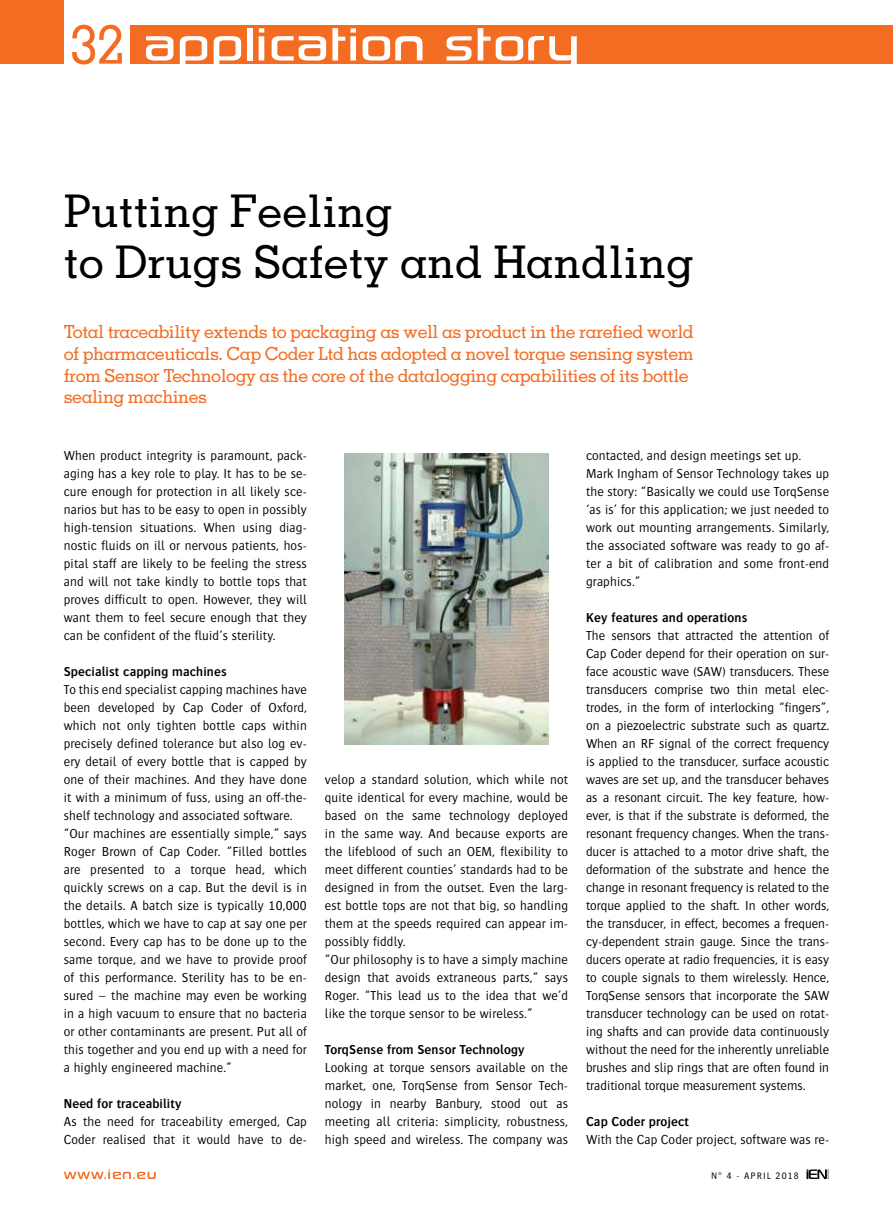
<style>
.page{position:relative;width:893px;height:1212px;background:#fff}
.page>*{position:absolute;margin:0;border:0;box-sizing:border-box;transform-origin:0 0}
.t1{font:66px "Sony Sketch EF";letter-spacing:-.01em;color:#fff}
.t2{font:500 54px "Memphis LT Std";color:#f36c21}
.t3{font:500 45px/51px "Memphis LT Std";color:#000}
.t4{font:500 18px/21.6px "Memphis LT Std";letter-spacing:-.03em;color:#f36c21}
.t5{font:300 13.5px/18px "Bosis Std";letter-spacing:.01em;color:#000}
.t6{font:600 13.5px "Bosis";letter-spacing:.01em;color:#000}
.t7{font:300 9.75px "Bosis Std";letter-spacing:.11em;color:#000}
</style>
<div class="page">
<div style="left:0;top:0;width:64px;height:64px;background:#f36c21"></div>
<svg style="left:806px;top:1169px;width:23px;height:10px"></svg>
<svg style="left:64px;top:1169px;width:92px;height:10px"></svg>
<div style="left:131px;top:26px;width:762px;height:38px;background:#f36c21"></div>
<img style="left:345px;top:453px;width:203px;height:291px">
<h2 class="t2" style="left:70px;top:11px;width:55px">32</h2>
<h1 class="t1" style="left:142px;top:7px;width:439px">application story</h1>
<h3 class="t3" style="left:64px;top:185px;width:631px">Putting Feeling<br>to Drugs Safety and Handling</h3>
<p class="t4" style="left:64px;top:321px;width:632px">Total traceability extends to packaging as well as product in the rarefied world of pharmaceuticals. Cap Coder Ltd has adopted a novel torque sensing system from Sensor Technology as the core of the datalogging capabilities of its bottle sealing machines</p>
<p class="t5" style="left:64px;top:446px;width:245px;text-align:justify">When product integrity is paramount, pack&shy;aging has a key role to play. It has to be se&shy;cure enough for protection in all likely sce&shy;narios but has to be easy to open in possibly high-tension situations. When using diag&shy;nostic fluids on ill or nervous patients, hos&shy;pital staff are likely to be feeling the stress and will not take kindly to bottle tops that proves difficult to open. However, they will want them to feel secure enough that they can be confident of the fluid’s sterility.</p>
<p class="t6" style="left:64px;top:664px;width:164px">Specialist capping machines</p>
<p class="t5" style="left:64px;top:680px;width:245px">To this end specialist capping machines have been developed by Cap Coder of Oxford, which not only tighten bottle caps within precisely defined tolerance but also log ev&shy;ery detail of every bottle that is capped by one of their machines. And they have done it with a minimum of fuss, using an off-the&shy;shelf technology and associated software. “Our machines are essentially simple,” says Roger Brown of Cap Coder. “Filled bottles are presented to a torque head, which quickly screws on a cap. But the devil is in the details. A batch size is typically 10,000 bottles, which we have to cap at say one per second. Every cap has to be done up to the same torque, and we have to provide proof of this performance. Sterility has to be en&shy;sured – the machine may even be working in a high vacuum to ensure that no bacteria or other contaminants are present. Put all of this together and you end up with a need for a highly engineered machine.”</p>
<p class="t6" style="left:64px;top:1096px;width:119px">Need for traceability</p>
<p class="t5" style="left:64px;top:1112px;width:245px">As the need for traceability emerged, Cap<br>Coder realised that it would have to de-</p>
<p class="t5" style="left:325px;top:770px;width:245px">velop a standard solution, which while not quite identical for every machine, would be based on the same technology deployed in the same way. And because exports are the lifeblood of such an OEM, flexibility to meet different counties’ standards had to be designed in from the outset. Even the larg&shy;est bottle tops are not that big, so handling them at the speeds required can appear im&shy;possibly fiddly.<br>“Our philosophy is to have a simply machine design that avoids extraneous parts,” says Roger. “This lead us to the idea that we’d like the torque sensor to be wireless.”</p>
<p class="t6" style="left:325px;top:1042px;width:201px">TorqSense from Sensor Technology</p>
<p class="t5" style="left:325px;top:1058px;width:245px;text-align:justify">Looking at torque sensors available on the market, one, TorqSense from Sensor Tech&shy;nology in nearby Banbury, stood out as meeting all criteria: simplicity, robustness, high speed and wireless. The company was</p>
<p class="t5" style="left:586px;top:446px;width:245px">contacted, and design meetings set up.<br>Mark I ngham of Sensor Technology takes up the story: “Basically we could use TorqSense ‘as is’ for this application; we just needed to work out mounting arrangements. Similarly, the associated software was ready to go af&shy;ter a bit of calibration and some front-end graphics.”</p>
<p class="t6" style="left:586px;top:610px;width:163px">Key features and operations</p>
<p class="t5" style="left:586px;top:626px;width:245px;text-align:justify">The sensors that attracted the attention of Cap Coder depend for their operation on sur&shy;face acoustic wave (SAW) transducers. These transducers comprise two thin metal elec&shy;trodes, in the form of interlocking “fingers”, on a piezoelectric substrate such as quartz.<br>When an RF signal of the correct frequency is applied to the transducer, surface acoustic waves are set up, and the transducer behaves as a resonant circuit. The key feature, how&shy;ever, is that if the substrate is deformed, the resonant frequency changes. When the trans&shy;ducer is attached to a motor drive shaft, the deformation of the substrate and hence the change in resonant frequency is related to the torque applied to the shaft. I n other words, the transducer, in effect, becomes a frequen&shy;cy-dependent strain gauge. Since the trans&shy;ducers operate at radio frequencies, it is easy to couple signals to them wirelessly. Hence, TorqSense sensors that incorporate the SAW transducer technology can be used on rotat&shy;ing shafts and can provide data continuously without the need for the inherently unreliable brushes and slip rings that are often found in traditional torque measurement systems.</p>
<p class="t6" style="left:586px;top:1114px;width:104px">Cap Coder project</p>
<p class="t5" style="left:586px;top:1130px;width:245px">With the Cap Coder project, software was re-</p>
<p class="t7" style="left:711px;top:1170px;width:89px">n° 4 - april 2018</p>
</div>
